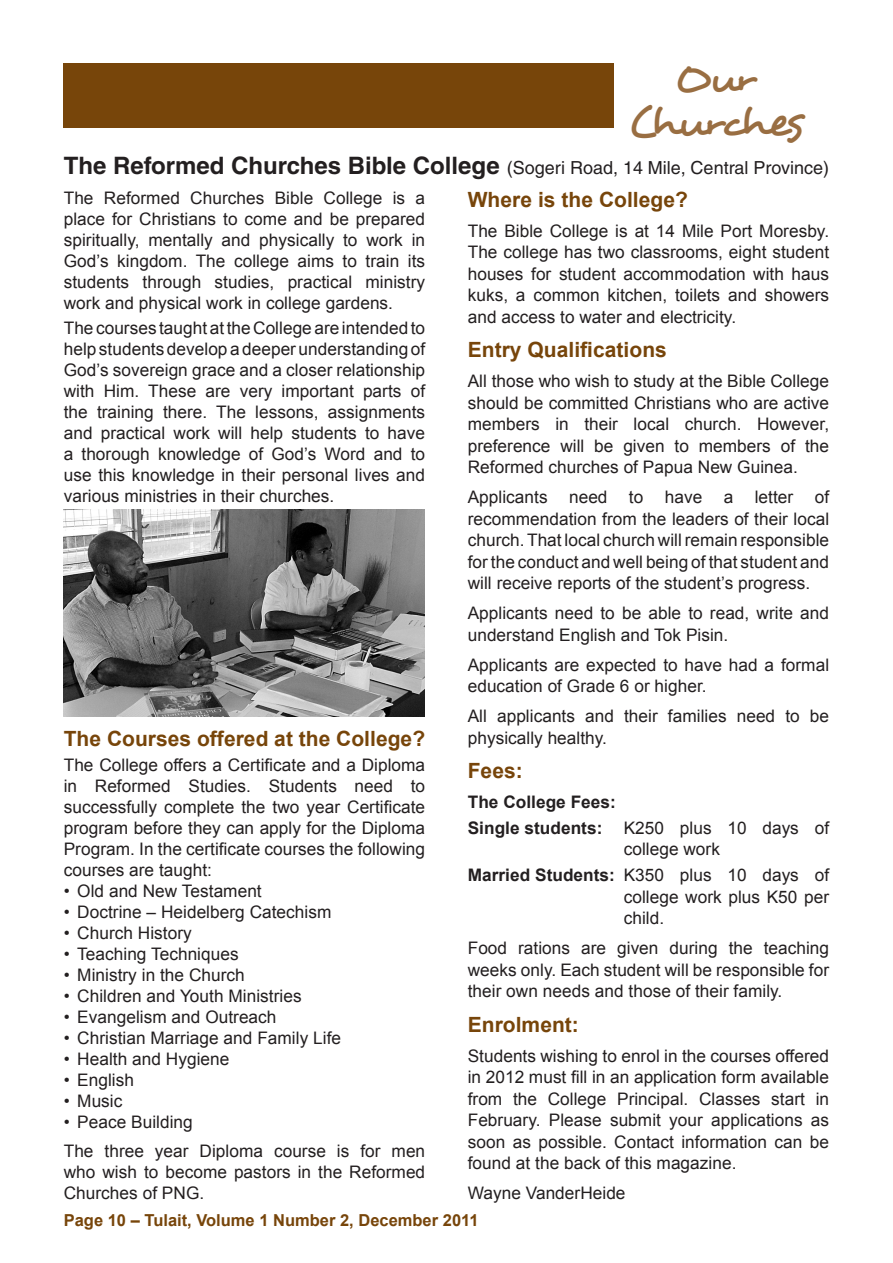
<style>
.page{position:relative;width:893px;height:1263px;background:#fff}
.page>*{position:absolute;margin:0;border:0;box-sizing:border-box;transform-origin:0 0}
.t1{font:46.5px/44.2px "Desyrel";letter-spacing:-.095em;color:#996e42;text-align:center}
.t2{font:700 21px "Arial";color:#77450a}
.t3{font:18px "Helvetica";color:#231f20}
.t4{font:17.25px/21.5px "Arial";color:#231f20;text-align:justify}
.t5{font:700 17.25px/25.8px "Arial";color:#231f20}
.t6{font:700 16.5px "Arial";color:#77450a}
.s1{font-weight:700;font-size:24px}
.s2{font-weight:400}
.s3{font-weight:700}
</style>
<div class="page">
<div style="left:64px;top:63px;width:550px;height:64px;background:#77450a"></div>
<img style="left:64px;top:510px;width:361px;height:206px">
<h1 class="t1" style="left:627px;top:55px;width:177px">Our<br>Churches</h1>
<p class="t3" style="left:64px;top:157px;width:767px"><span class="s1">The Reformed Churches Bible College</span> (Sogeri Road, 14 Mile, Central Province)</p>
<p class="t4" style="left:64px;top:188px;width:363px;line-height:21px">The Reformed Churches Bible College is a place for Christians to come and be prepared spiritually, mentally and physically to work in God’s kingdom. The college aims to train its students through studies, practical ministry work and physical work in college gardens.</p>
<p class="t4" style="left:64px;top:318px;width:363px;line-height:21px">The courses taught at the College are intended to help students develop a deeper understanding of God’s sovereign grace and a closer relationship with Him. These are very important parts of the training there. The lessons, assignments and practical work will help students to have a thorough knowledge of God’s Word and to use this knowledge in their personal lives and various ministries in their churches.</p>
<p class="t2" style="left:468px;top:185px;width:222px">Where is the College?</p>
<p class="t4" style="left:468px;top:220px;width:363px">The Bible College is at 14 Mile Port Moresby.<br>The college has two classrooms, eight student houses for student accommodation with haus kuks, a common kitchen, toilets and showers and access to water and electricity.</p>
<p class="t2" style="left:468px;top:336px;width:201px">Entry Qualifications</p>
<p class="t4" style="left:468px;top:370px;width:363px">All those who wish to study at the Bible College should be committed Christians who are active members in their local church. However, preference will be given to members of the Reformed churches of Papua New Guinea.</p>
<p class="t4" style="left:468px;top:487px;width:363px">Applicants need to have a letter of recommendation from the leaders of their local church. That local church will remain responsible for the conduct and well being of that student and will receive reports of the student’s progress.</p>
<p class="t4" style="left:468px;top:603px;width:363px">Applicants need to be able to read, write and understand English and Tok Pisin.</p>
<p class="t4" style="left:468px;top:654px;width:363px">Applicants are expected to have had a formal education of Grade 6 or higher.</p>
<p class="t4" style="left:468px;top:706px;width:363px">All applicants and their families need to be physically healthy.</p>
<p class="t2" style="left:468px;top:757px;width:57px">Fees:</p>
<p class="t5" style="left:468px;top:790px;width:363px">The College Fees:<br>Single students: <span class="s2">K250 plus 10 days of</span></p>
<p class="t4" style="left:468px;top:837px;width:363px;line-height:25.8px;text-indent:156px">college work<br><span class="s3">Married Students:</span> K350 plus 10 days of</p>
<p class="t4" style="left:624px;top:886px;width:207px">college work plus K50 per child.</p>
<p class="t4" style="left:468px;top:938px;width:363px">Food rations are given during the teaching weeks only. Each student will be responsible for their own needs and those of their family.</p>
<p class="t2" style="left:468px;top:1010px;width:113px">Enrolment:</p>
<p class="t4" style="left:468px;top:1045px;width:363px">Students wishing to enrol in the courses offered in 2012 must fill in an application form available from the College Principal. Classes start in February. Please submit your applications as soon as possible. Contact information can be found at the back of this magazine.</p>
<p class="t4" style="left:468px;top:1183px;width:159px">Wayne VanderHeide</p>
<p class="t2" style="left:64px;top:725px;width:363px">The Courses offered at the College?</p>
<p class="t4" style="left:64px;top:755px;width:363px;line-height:21px">The College offers a Certificate and a Diploma in Reformed Studies. Students need to successfully complete the two year Certificate program before they can apply for the Diploma Program. In the certificate courses the following courses are taught:</p>
<p class="t4" style="left:64px;top:880px;width:199px">• Old and New Testament</p>
<p class="t4" style="left:64px;top:901px;width:269px">• Doctrine – Heidelberg Catechism</p>
<p class="t4" style="left:64px;top:922px;width:130px">• Church History</p>
<p class="t4" style="left:64px;top:943px;width:176px">• Teaching Techniques</p>
<p class="t4" style="left:64px;top:964px;width:183px">• Ministry in the Church</p>
<p class="t4" style="left:64px;top:985px;width:239px">• Children and Youth Ministries</p>
<p class="t4" style="left:64px;top:1006px;width:214px">• Evangelism and Outreach</p>
<p class="t4" style="left:64px;top:1027px;width:279px">• Christian Marriage and Family Life</p>
<p class="t4" style="left:64px;top:1048px;width:167px">• Health and Hygiene</p>
<p class="t4" style="left:64px;top:1069px;width:72px">• English</p>
<p class="t4" style="left:64px;top:1090px;width:60px">• Music</p>
<p class="t4" style="left:64px;top:1107px;width:363px;line-height:29.5px">• Peace Building<br>The three year Diploma course is for men</p>
<p class="t4" style="left:64px;top:1162px;width:363px;line-height:21px">who wish to become pastors in the Reformed<br>Churches of PNG.</p>
<p class="t6" style="left:64px;top:1209px;width:416px">Page 10 – Tulait, Volume 1 Number 2, December 2011</p>
</div>
